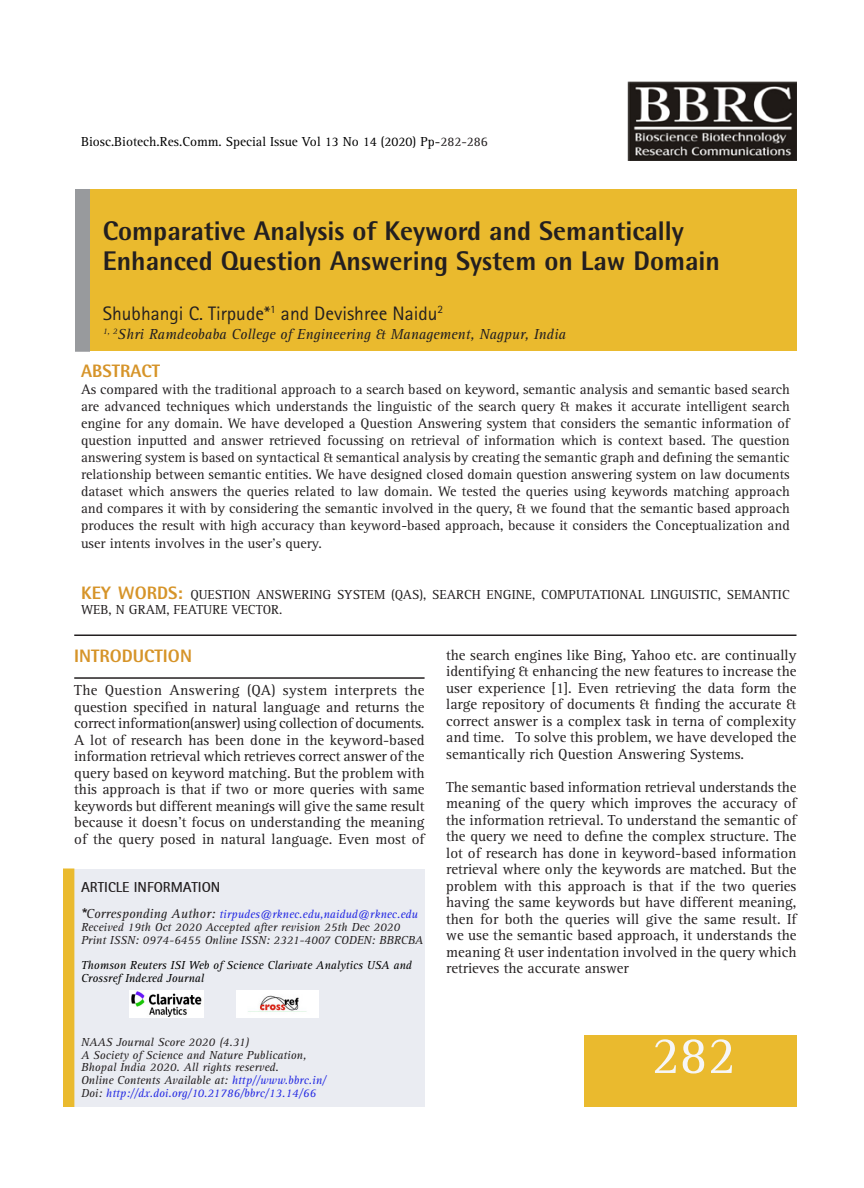
<style>
.page{position:relative;width:864px;height:1188px;background:#fff}
.page>*{position:absolute;margin:0;border:0;box-sizing:border-box;transform-origin:0 0}
.Body_text{font:54px "Rotis Serif Std";color:#f6f6f7}
.Body_text-2{font:800 27px/30px "Rotis Semi Sans Std";color:#231f20}
.Body_text-3{font:19.5px "Rotis Sans Serif Std";color:#231f20}
.Body_text-4{font:800 18px "Rotis Semi Sans Std";color:#d69429}
.Body_text-5{font:15px/16.5px "Rotis Serif Std";color:#231f20;text-align:justify}
.Body_text-6{font:italic 15px "Rotis Serif Std";color:#231f20}
.Body_text-7{font:700 14.55px "Rotis Sans Serif 65";color:#231f20}
.Body_text-8{font:14.25px/17.1px "Rotis Serif Std";color:#231f20;text-align:justify}
.Body_text-9{font:13.5px/15px "Rotis Serif Std";color:#231f20}
.Body_text-10{font:13.5px "Rotis Serif Std";color:#000}
.Body_text-11{font:italic 12px "Rotis Serif Std";color:#231f20}
.Body_text-12{font:italic 12px "Rotis Serif Std";color:#2328e2}
.Body_text-13{font:italic 12px/12.8px "Rotis Serif Std";color:#000}
.s1{color:#231f20}
.s2{font-family:"Rotis Semi Sans Std";font-weight:800;font-size:18px;color:#d69429}
.s3{font-family:"Arial";font-weight:700;font-size:13.5px;color:#231f20}
.s4{font-size:13.5px;color:#231f20}
.s5{color:#2328e2}
</style>
<div class="page">
<img style="left:627px;top:81px;width:169px;height:79px">
<div style="left:89px;top:189px;width:707px;height:162px;background:#eaba2e"></div>
<div style="left:75px;top:189px;width:15px;height:163px;background:#989a9d"></div>
<div style="left:584px;top:1035px;width:212px;height:72px;background:#eaba2e"></div>
<div style="left:75px;top:869px;width:350px;height:238px;background:#eaecf2"></div>
<img style="left:237px;top:990px;width:81px;height:27px">
<img style="left:130px;top:990px;width:73px;height:27px">
<div style="left:63px;top:868px;width:11px;height:239px;background:#eaba2e"></div>
<hr style="left:74px;top:634px;width:722px;height:2px;background:#231f20">
<hr style="left:74px;top:677px;width:351px;height:2px;background:#231f20">
<p class="Body_text-10" style="left:81px;top:134px;width:408px">Biosc.Biotech.Res.Comm. Special Issue Vol 13 No 14 (2020) Pp-<span class="s1">282-286</span></p>
<p class="Body_text-2" style="left:103px;top:216px;width:619px">Comparative Analysis of Keyword and Semantically<br>Enhanced Question Answering System on Law Domain</p>
<p class="Body_text-3" style="left:103px;top:302px;width:342px">Shubhangi C. Tirpude*<sup>1</sup> and Devishree Naidu<sup>2</sup></p>
<p class="Body_text-6" style="left:103px;top:326px;width:465px"><sup>1,</sup> <sup>2</sup>Shri Ramdeobaba College of Engineering &amp; Management, Nagpur, India</p>
<p class="Body_text-4" style="left:81px;top:359px;width:81px">ABSTRACT</p>
<p class="Body_text-8" style="left:81px;top:381px;width:710px">As compared with the traditional approach to a search based on keyword, semantic analysis and semantic based search are advanced techniques which understands the linguistic of the search query &amp; makes it accurate intelligent search engine for any domain. We have developed a Question Answering system that considers the semantic information of question inputted and answer retrieved focussing on retrieval of information which is context based. The question answering system is based on syntactical &amp; semantical analysis by creating the semantic graph and defining the semantic relationship between semantic entities. We have designed closed domain question answering system on law documents dataset which answers the queries related to law domain. We tested the queries using keywords matching approach and compares it with by considering the semantic involved in the query, &amp; we found that the semantic based approach produces the result with high accuracy than keyword-based approach, because it considers the Conceptualization and user intents involves in the user’s query.</p>
<p class="Body_text-9" style="left:81px;top:587px;width:709px"><span class="s2">KEY WORDS:</span> Question Answering System (QAS), Search Engine, Computational Linguistic, Semantic<br>Web, N gram, Feature Vector.</p>
<p class="Body_text-4" style="left:74px;top:645px;width:119px">INTRODUCTION</p>
<p class="Body_text-5" style="left:74px;top:682px;width:352px">The Question Answering (QA) system interprets the question specified in natural language and returns the correct information(answer) using collection of documents.<br>A lot of research has been done in the keyword-based information retrieval which retrieves correct answer of the query based on keyword matching. But the problem with this approach is that if two or more queries with same keywords but different meanings will give the same result because it doesn’t focus on understanding the meaning of the query posed in natural language. Even most of</p>
<p class="Body_text-7" style="left:81px;top:877px;width:141px">ARTICLE INFORMATION</p>
<p class="Body_text-12" style="left:81px;top:908px;width:338px"><span class="s3">*</span><span class="s4">Corresponding Author:</span> tirpudes@rknec.edu,naidud@rknec.edu</p>
<p class="Body_text-11" style="left:81px;top:920px;width:320px">Received 19th Oct 2020 Accepted after revision 25th Dec 2020</p>
<p class="Body_text-11" style="left:81px;top:933px;width:344px">Print ISSN: 0974-6455 Online ISSN: 2321-4007 CODEN: BBRCBA</p>
<p class="Body_text-13" style="left:81px;top:959px;width:332px">Thomson Reuters ISI Web of Science Clarivate Analytics USA and<br>Crossref Indexed Journal</p>
<p class="Body_text-5" style="left:446px;top:647px;width:352px">the search engines like Bing, Yahoo etc. are continually identifying &amp; enhancing the new features to increase the user experience [1]. Even retrieving the data form the large repository of documents &amp; finding the accurate &amp; correct answer is a complex task in terna of complexity and time. To solve this problem, we have developed the semantically rich Question Answering Systems.</p>
<p class="Body_text-5" style="left:446px;top:779px;width:352px">The semantic based information retrieval understands the meaning of the query which improves the accuracy of the information retrieval. To understand the semantic of the query we need to define the complex structure. The lot of research has done in keyword-based information retrieval where only the keywords are matched. But the problem with this approach is that if the two queries having the same keywords but have different meaning, then for both the queries will give the same result. If we use the semantic based approach, it understands the meaning &amp; user indentation involved in the query which retrieves the accurate answer</p>
<p class="Body_text-11" style="left:81px;top:1035px;width:170px">NAAS Journal Score 2020 (4.31)</p>
<p class="Body_text-11" style="left:81px;top:1048px;width:227px">A Society of Science and Nature Publication,</p>
<p class="Body_text-11" style="left:81px;top:1061px;width:199px">Bhopal India 2020. All rights reserved.</p>
<p class="Body_text-11" style="left:81px;top:1073px;width:247px">Online Contents Available at: <span class="s5">http//www.bbrc.in/</span></p>
<p class="Body_text-12" style="left:81px;top:1086px;width:237px"><span class="s1">Doi:</span> http://dx.doi.org/10.21786/bbrc/13.14/66</p>
<p class="Body_text" style="left:651px;top:1024px;width:86px">282</p>
</div>
